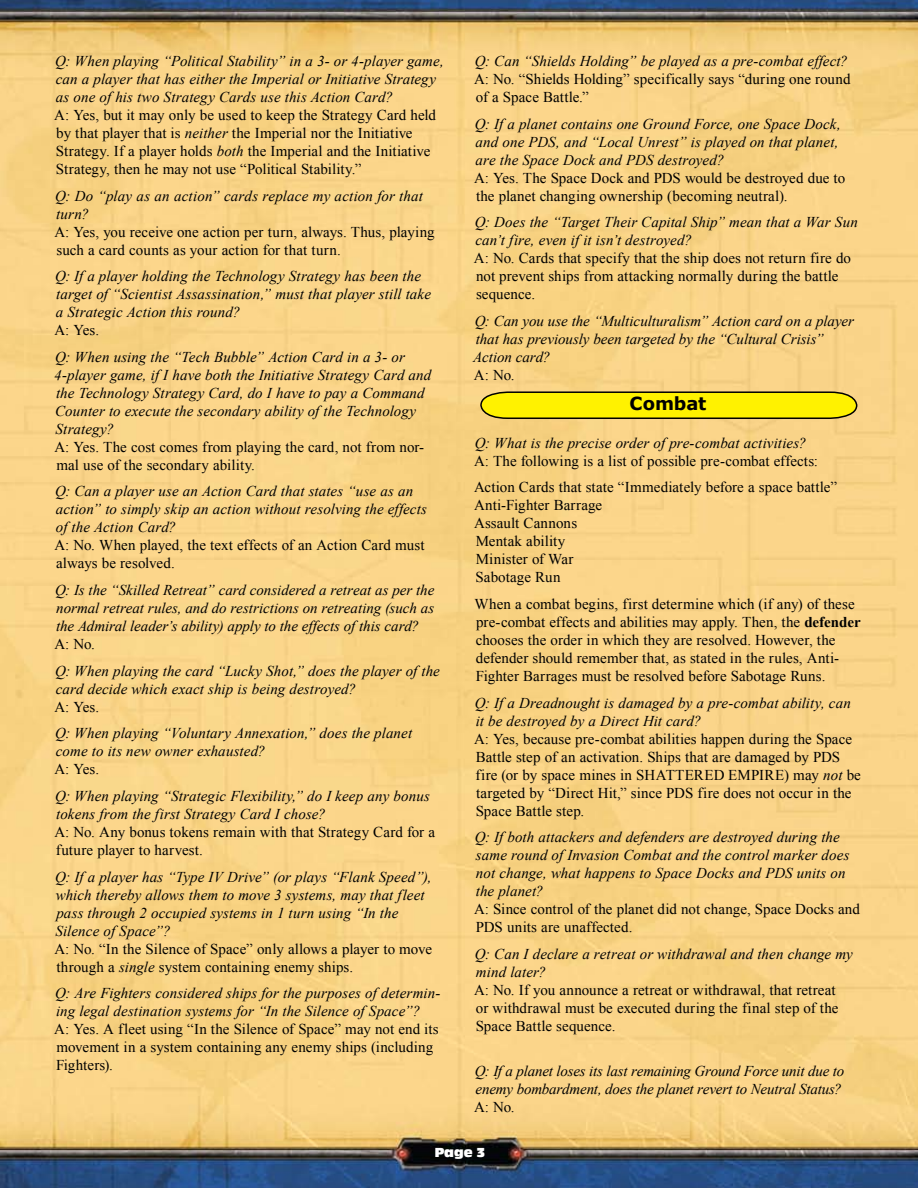
<style>
.page{position:relative;width:918px;height:1188px;background:#fff}
.page>*{position:absolute;margin:0;border:0;box-sizing:border-box;transform-origin:0 0}
.t1{font:700 18px "Verdana";letter-spacing:-.005em;color:#000}
.t2{font:italic 15px/18px "Times New Roman";letter-spacing:.005em;color:#000}
.t3{font:15px/18px "Times New Roman";letter-spacing:.005em;color:#000}
.t4{font:italic 15px/18px "Times New Roman";letter-spacing:-.015em;color:#000}
.t5{font:13.5px "Antique Oli T Comp";color:#fff}
.s1{font-style:italic}
.s2{font-weight:700}
</style>
<div class="page">
<img style="left:0;top:0;width:918px;height:1188px">
<svg style="left:480px;top:391px;width:378px;height:29px;background:#e3d50a"></svg>
<p class="t2" style="left:55px;top:52px;width:390px">Q: When playing “Political Stability” in a 3- or 4-player game, can a player that has either the Imperial or Initiative Strategy as one of his two Strategy Cards use this Action Card?</p>
<p class="t3" style="left:54px;top:106px;width:383px">A: Yes, but it may only be used to keep the Strategy Card held by that player that is <span class="s1">neither</span> the Imperial nor the Initiative Strategy. If a player holds <span class="s1">both</span> the Imperial and the Initiative Strategy, then he may not use “Political Stability.”</p>
<p class="t2" style="left:55px;top:186px;width:369px">Q: Do “play as an action” cards replace my action for that turn?</p>
<p class="t3" style="left:54px;top:222px;width:382px">A: Yes, you receive one action per turn, always. Thus, playing such a card counts as your action for that turn.</p>
<p class="t2" style="left:55px;top:267px;width:378px">Q: If a player holding the Technology Strategy has been the target of “Scientist Assassination,” must that player still take a Strategic Action this round?</p>
<p class="t3" style="left:54px;top:321px;width:46px">A: Yes.</p>
<p class="t2" style="left:54px;top:347px;width:379px">Q: When using the “Tech Bubble” Action Card in a 3- or 4-player game, if I have both the Initiative Strategy Card and the Technology Strategy Card, do I have to pay a Command Counter to execute the secondary ability of the Technology Strategy?</p>
<p class="t3" style="left:54px;top:438px;width:371px">A: Yes. The cost comes from playing the card, not from nor&shy;mal use of the secondary ability.</p>
<p class="t2" style="left:55px;top:482px;width:373px">Q: Can a player use an Action Card that states “use as an action” to simply skip an action without resolving the effects of the Action Card?</p>
<p class="t3" style="left:54px;top:536px;width:372px">A: No. When played, the text effects of an Action Card must always be resolved.</p>
<p class="t2" style="left:55px;top:581px;width:381px;text-align:justify">Q: Is the “Skilled Retreat” card considered a retreat as per the normal retreat rules, and do restrictions on retreating (such as the Admiral leader’s ability) apply to the effects of this card?</p>
<p class="t3" style="left:54px;top:635px;width:42px">A: No.</p>
<p class="t2" style="left:55px;top:661px;width:386px">Q: When playing the card “Lucky Shot,” does the player of the card decide which exact ship is being destroyed?</p>
<p class="t3" style="left:54px;top:698px;width:46px">A: Yes.</p>
<p class="t2" style="left:55px;top:724px;width:359px">Q: When playing “Voluntary Annexation,” does the planet come to its new owner exhausted?</p>
<p class="t3" style="left:54px;top:760px;width:46px">A: Yes.</p>
<p class="t2" style="left:55px;top:787px;width:376px">Q: When playing “Strategic Flexibility,” do I keep any bonus tokens from the first Strategy Card I chose?</p>
<p class="t3" style="left:54px;top:823px;width:382px">A: No. Any bonus tokens remain with that Strategy Card for a future player to harvest.</p>
<p class="t2" style="left:55px;top:867px;width:378px">Q: If a player has “Type IV Drive” (or plays “Flank Speed”), which thereby allows them to move 3 systems, may that fleet pass through 2 occupied systems in 1 turn using “In the Silence of Space”?</p>
<p class="t3" style="left:54px;top:939px;width:379px">A: No. “In the Silence of Space” only allows a player to move through a <span class="s1">single</span> system containing enemy ships.</p>
<p class="t2" style="left:55px;top:984px;width:387px">Q: Are Fighters considered ships for the purposes of determin&shy;ing legal destination systems for “In the Silence of Space”?</p>
<p class="t3" style="left:54px;top:1020px;width:386px">A: Yes. A fleet using “In the Silence of Space” may not end its movement in a system containing any enemy ships (including<br>Fighters).</p>
<p class="t2" style="left:475px;top:52px;width:374px">Q: Can “Shields Holding” be played as a pre-combat effect?</p>
<p class="t3" style="left:474px;top:70px;width:378px">A: No. “Shields Holding” specifically says “during one round of a Space Battle.”</p>
<p class="t2" style="left:475px;top:114px;width:367px">Q: If a planet contains one Ground Force, one Space Dock, and one PDS, and “Local Unrest” is played on that planet, are the Space Dock and PDS destroyed?</p>
<p class="t3" style="left:474px;top:168px;width:373px">A: Yes. The Space Dock and PDS would be destroyed due to the planet changing ownership (becoming neutral).</p>
<p class="t2" style="left:475px;top:213px;width:385px">Q: Does the “Target Their Capital Ship” mean that a War Sun can’t fire, even if it isn’t destroyed?</p>
<p class="t3" style="left:474px;top:249px;width:379px">A: No. Cards that specify that the ship does not return fire do not prevent ships from attacking normally during the battle sequence.</p>
<p class="t2" style="left:473px;top:311px;width:382px">Q: Can you use the “Multiculturalism” Action card on a player that has previously been targeted by the “Cultural Crisis”<br>Action card?</p>
<p class="t3" style="left:474px;top:366px;width:42px">A: No.</p>
<p class="t1" style="left:630px;top:391px;width:78px">Combat</p>
<p class="t2" style="left:475px;top:433px;width:333px">Q: What is the precise order of pre-combat activities?</p>
<p class="t3" style="left:474px;top:447px;width:365px;line-height:26.7px">A: The following is a list of possible pre-combat effects:<br>Action Cards that state “Immediately before a space battle”</p>
<p class="t3" style="left:474px;top:496px;width:130px">Anti-Fighter Barrage<br>Assault Cannons<br>Mentak ability<br>Minister of War<br>Sabotage Run</p>
<p class="t3" style="left:475px;top:595px;width:388px">When a combat begins, first determine which (if any) of these pre-combat effects and abilities may apply. Then, the <span class="s2">defender </span>chooses the order in which they are resolved. However, the defender should remember that, as stated in the rules, Anti-Fighter Barrages must be resolved before Sabotage Runs.</p>
<p class="t2" style="left:475px;top:693px;width:378px">Q: If a Dreadnought is damaged by a pre-combat ability, can it be destroyed by a Direct Hit card?</p>
<p class="t3" style="left:474px;top:729px;width:388px">A: Yes, because pre-combat abilities happen during the Space Battle step of an activation. Ships that are damaged by PDS fire (or by space mines in SHATTERED EMPIRE) may <span class="s1">not</span> be targeted by “Direct Hit,” since PDS fire does not occur in the Space Battle step.</p>
<p class="t2" style="left:475px;top:828px;width:376px">Q: If both attackers and defenders are destroyed during the same round of Invasion Combat and the control marker does not change, what happens to Space Docks and PDS units on the planet?</p>
<p class="t3" style="left:474px;top:900px;width:387px">A: Since control of the planet did not change, Space Docks and<br>PDS units are unaffected.</p>
<p class="t2" style="left:475px;top:945px;width:380px">Q: Can I declare a retreat or withdrawal and then change my mind later?</p>
<p class="t3" style="left:474px;top:981px;width:366px">A: No. If you announce a retreat or withdrawal, that retreat or withdrawal must be executed during the final step of the<br>Space Battle sequence.</p>
<p class="t4" style="left:475px;top:1061px;width:371px">Q: If a planet loses its last remaining Ground Force unit due to enemy bombardment, does the planet revert to Neutral Status?</p>
<p class="t3" style="left:474px;top:1097px;width:42px">A: No.</p>
<p class="t5" style="left:435px;top:1145px;width:52px">Page 3</p>
</div>
